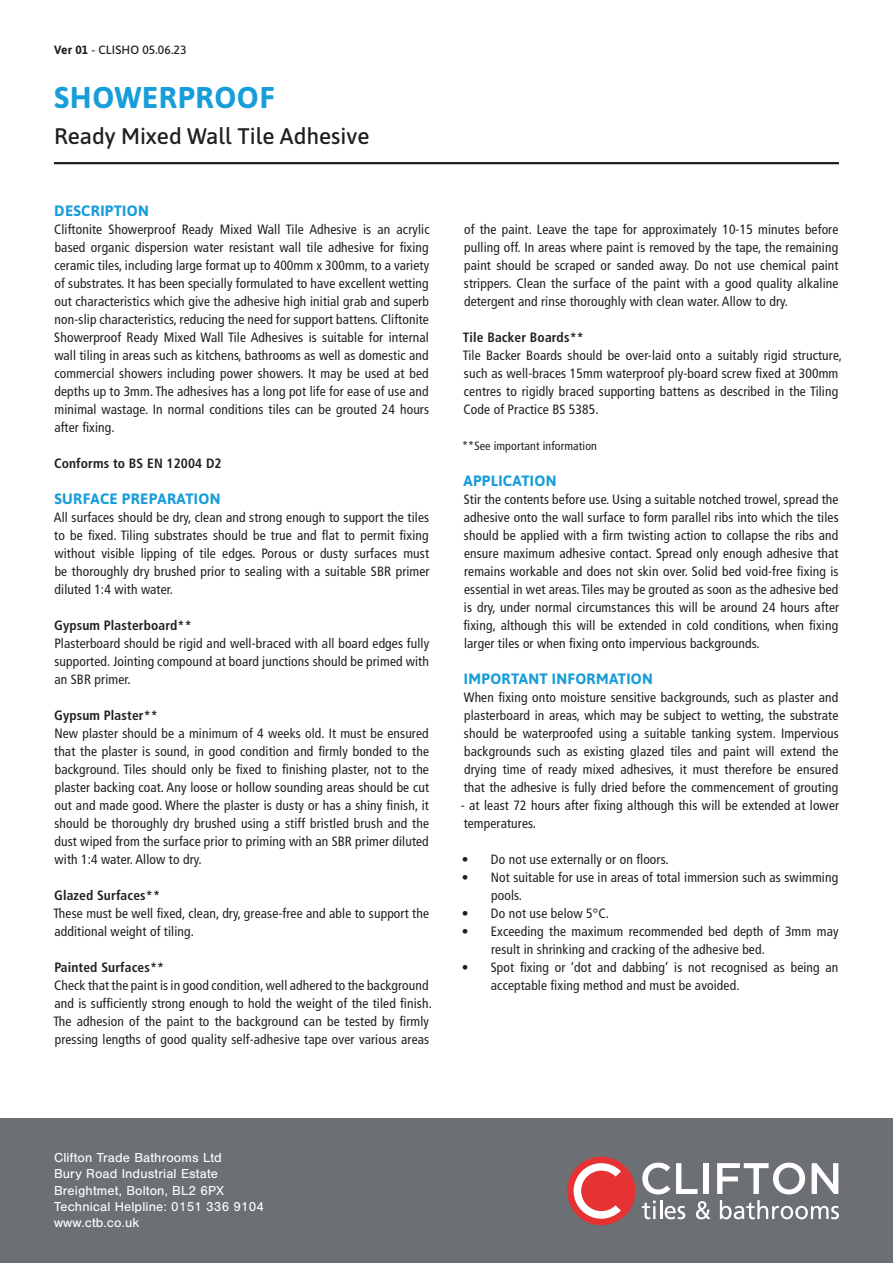
<style>
.page{position:relative;width:893px;height:1263px;background:#fff}
.page>*{position:absolute;margin:0;border:0;box-sizing:border-box;transform-origin:0 0}
.t1{font:700 30px "Asap";letter-spacing:.02em;color:#179dd9}
.t2{font:500 22.5px "Asap";color:#231f20}
.t3{font:700 15px "Asap";letter-spacing:.02em;color:#179dd9}
.t4{font:condensed 13.5px/18px "Frutiger";letter-spacing:.01em;color:#231f20;text-align:justify}
.t5{font:13.5px/16.2px "Nimbus San";letter-spacing:.01em;color:#fff}
.t6{font:700 condensed 13.5px "Frutiger";letter-spacing:.01em;color:#231f20}
.t7{font:condensed 12px "Frutiger";letter-spacing:.01em;color:#231f20}
.t8{font:500 12px "Asap";letter-spacing:.01em;color:#231f20}
.s1{font-weight:700}
</style>
<div class="page">
<hr style="left:54px;top:162px;width:785px;height:2px;background:#231f20">
<div style="left:0;top:1119px;width:893px;height:144px;background:#6c7075"></div>
<div style="left:567px;top:1157px;width:68px;height:68px;background:#e63233;border-radius:50%"></div>
<svg style="left:574px;top:1163px;width:47px;height:56px"></svg>
<svg style="left:676px;top:1163px;width:22px;height:31px"></svg>
<div style="left:703px;top:1163px;width:6px;height:31px;background:#fff"></div>
<svg style="left:812px;top:1163px;width:26px;height:31px"></svg>
<svg style="left:642px;top:1162px;width:28px;height:32px"></svg>
<svg style="left:717px;top:1162px;width:88px;height:32px"></svg>
<svg style="left:642px;top:1200px;width:43px;height:19px"></svg>
<svg style="left:696px;top:1201px;width:14px;height:18px"></svg>
<svg style="left:720px;top:1200px;width:119px;height:19px"></svg>
<p class="t8" style="left:54px;top:41px;width:134px"><span class="s1">Ver 01</span> - CLISHO 05.06.23</p>
<h1 class="t1" style="left:54px;top:76px;width:222px">SHOWERPROOF</h1>
<h2 class="t2" style="left:54px;top:120px;width:317px">Ready Mixed Wall Tile Adhesive</h2>
<p class="t3" style="left:54px;top:200px;width:96px">DESCRIPTION</p>
<p class="t4" style="left:54px;top:220px;width:377px">Cliftonite Showerproof Ready Mixed Wall Tile Adhesive is an acrylic based organic dispersion water resistant wall tile adhesive for fixing ceramic tiles, including large format up to 400mm x 300mm, to a variety of substrates. It has been specially formulated to have excellent wetting out characteristics which give the adhesive high initial grab and superb non-slip characteristics, reducing the need for support battens. Cliftonite Showerproof Ready Mixed Wall Tile Adhesives is suitable for internal wall tiling in areas such as kitchens, bathrooms as well as domestic and commercial showers including power showers. It may be used at bed depths up to 3mm. The adhesives has a long pot life for ease of use and minimal wastage. In normal conditions tiles can be grouted 24 hours after fixing.</p>
<p class="t6" style="left:54px;top:455px;width:169px">Conforms to BS EN 12004 D2</p>
<p class="t3" style="left:54px;top:488px;width:168px">SURFACE PREPARATION</p>
<p class="t4" style="left:54px;top:508px;width:377px">All surfaces should be dry, clean and strong enough to support the tiles to be fixed. Tiling substrates should be true and flat to permit fixing without visible lipping of tile edges. Porous or dusty surfaces must be thoroughly dry brushed prior to sealing with a suitable SBR primer diluted 1:4 with water.</p>
<p class="t6" style="left:54px;top:617px;width:139px">Gypsum Plasterboard**</p>
<p class="t4" style="left:54px;top:634px;width:376px">Plasterboard should be rigid and well-braced with all board edges fully supported. Jointing compound at board junctions should be primed with an SBR primer.</p>
<p class="t6" style="left:54px;top:707px;width:105px">Gypsum Plaster**</p>
<p class="t4" style="left:54px;top:724px;width:376px">New plaster should be a minimum of 4 weeks old. It must be ensured that the plaster is sound, in good condition and firmly bonded to the background. Tiles should only be fixed to finishing plaster, not to the plaster backing coat. Any loose or hollow sounding areas should be cut out and made good. Where the plaster is dusty or has a shiny finish, it should be thoroughly dry brushed using a stiff bristled brush and the dust wiped from the surface prior to priming with an SBR primer diluted with 1:4 water. Allow to dry.</p>
<p class="t6" style="left:54px;top:887px;width:107px">Glazed Surfaces**</p>
<p class="t4" style="left:53px;top:904px;width:377px">These must be well fixed, clean, dry, grease-free and able to support the additional weight of tiling.</p>
<p class="t6" style="left:54px;top:959px;width:111px">Painted Surfaces**</p>
<p class="t4" style="left:53px;top:976px;width:380px;text-align:left">Check that the paint is in good condition, well adhered to the background and is sufficiently strong enough to hold the weight of the tiled finish.<br>The adhesion of the paint to the background can be tested by firmly pressing lengths of good quality self-adhesive tape over various areas</p>
<p class="t4" style="left:464px;top:220px;width:376px">of the paint. Leave the tape for approximately 10-15 minutes before pulling off. In areas where paint is removed by the tape, the remaining paint should be scraped or sanded away. Do not use chemical paint strippers. Clean the surface of the paint with a good quality alkaline detergent and rinse thoroughly with clean water. Allow to dry.</p>
<p class="t6" style="left:463px;top:329px;width:122px">Tile Backer Boards**</p>
<p class="t4" style="left:463px;top:346px;width:381px;text-align:left">Tile Backer Boards should be over-laid onto a suitably rigid structure, such as well-braces 15mm waterproof ply-board screw fixed at 300mm centres to rigidly braced supporting battens as described in the Tiling Code of Practice BS 5385.</p>
<p class="t7" style="left:462px;top:439px;width:136px">**See important information</p>
<p class="t3" style="left:464px;top:470px;width:94px">APPLICATION</p>
<p class="t4" style="left:463px;top:490px;width:377px">Stir the contents before use. Using a suitable notched trowel, spread the adhesive onto the wall surface to form parallel ribs into which the tiles should be applied with a firm twisting action to collapse the ribs and ensure maximum adhesive contact. Spread only enough adhesive that remains workable and does not skin over. Solid bed void-free fixing is essential in wet areas. Tiles may be grouted as soon as the adhesive bed is dry, under normal circumstances this will be around 24 hours after fixing, although this will be extended in cold conditions, when fixing larger tiles or when fixing onto impervious backgrounds.</p>
<p class="t3" style="left:464px;top:668px;width:191px">IMPORTANT INFORMATION</p>
<p class="t4" style="left:464px;top:688px;width:376px">When fixing onto moisture sensitive backgrounds, such as plaster and plasterboard in areas, which may be subject to wetting, the substrate should be waterproofed using a suitable tanking system. Impervious backgrounds such as existing glazed tiles and paint will extend the drying time of ready mixed adhesives, it must therefore be ensured that the adhesive is fully dried before the commencement of grouting</p>
<p class="t4" style="left:461px;top:796px;width:380px">- at least 72 hours after fixing although this will be extended at lower temperatures.</p>
<p class="t4" style="left:462px;top:850px;width:208px">• Do not use externally or on floors.</p>
<p class="t4" style="left:491px;top:868px;width:348px;text-indent:-29px">• Not suitable for use in areas of total immersion such as swimming pools.</p>
<p class="t4" style="left:462px;top:904px;width:149px">• Do not use below 5°C.</p>
<p class="t4" style="left:491px;top:922px;width:349px;text-indent:-29px">• Exceeding the maximum recommended bed depth of 3mm may result in shrinking and cracking of the adhesive bed.</p>
<p class="t4" style="left:491px;top:958px;width:349px;text-indent:-29px">• Spot fixing or ‘dot and dabbing’ is not recognised as being an acceptable fixing method and must be avoided.</p>
<p class="t5" style="left:54px;top:1150px;width:212px">Clifton Trade Bathrooms Ltd<br>Bury Road Industrial Estate<br>Breightmet, Bolton, BL2 6PX<br>Technical Helpline: 0151 336 9104 www.ctb.co.uk</p>
</div>
